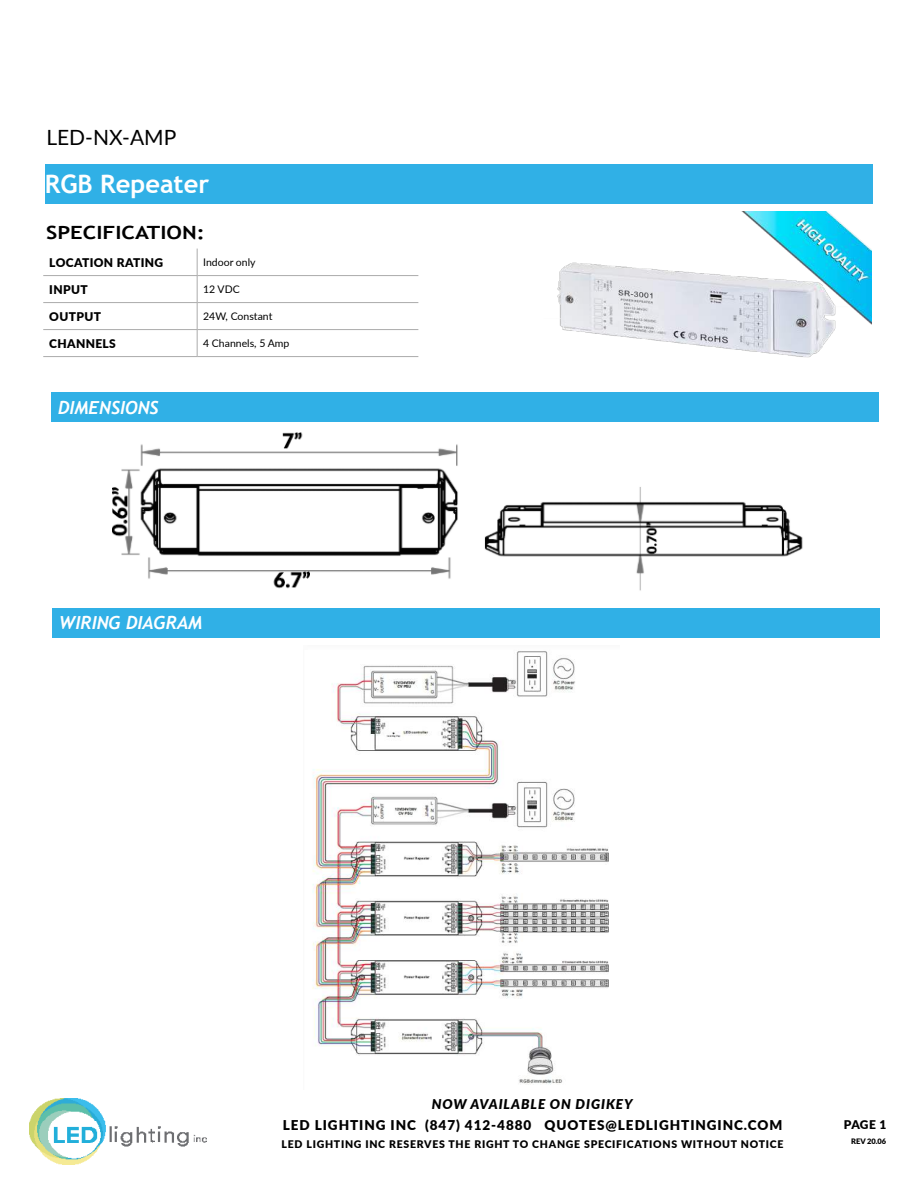
<style>
.page{position:relative;width:918px;height:1188px;background:#fff}
.page>*{position:absolute;margin:0;border:0;box-sizing:border-box;transform-origin:0 0}
.t1{font:700 25.5px "Trebuchet MS";color:#fff}
.t2{font:21px "Lato";color:#000}
.t3{font:700 18.15px "Trebuchet MS";color:#000;scale:1.21 1}
.t4{font:italic 700 18px "Trebuchet";color:#fff}
.t5{font:900 13.5px "Lato";letter-spacing:.07em;color:#000}
.t6{font:italic 900 13.5px "Lato";letter-spacing:.07em;color:#000}
.t7{font:900 12px "Lato";letter-spacing:.03em;color:#000}
.t8{font:900 10.5px "Lato";letter-spacing:.07em;color:#000}
.t9{font:10.5px "Lato";color:#000}
.t10{font:900 7.5px "Lato";color:#000}
</style>
<div class="page">
<div style="left:45px;top:164px;width:828px;height:40px;background:#30b0e6"></div>
<img style="left:29px;top:1098px;width:178px;height:66px">
<div style="left:51px;top:393px;width:828px;height:29px;background:#30b0e6"></div>
<hr style="left:43px;top:275px;width:154px;height:1px;background:#ababab">
<hr style="left:197px;top:275px;width:221px;height:1px;background:#ababab">
<hr style="left:43px;top:302px;width:154px;height:1px;background:#ababab">
<hr style="left:197px;top:302px;width:221px;height:1px;background:#ababab">
<hr style="left:43px;top:329px;width:154px;height:1px;background:#ababab">
<hr style="left:197px;top:329px;width:221px;height:1px;background:#ababab">
<svg style="left:197px;top:249px;width:1px;height:107px"></svg>
<hr style="left:43px;top:356px;width:154px;height:1px;background:#ababab">
<hr style="left:197px;top:356px;width:221px;height:1px;background:#ababab">
<div style="left:52px;top:608px;width:828px;height:30px;background:#30b0e6"></div>
<img style="left:112px;top:432px;width:691px;height:159px">
<img style="left:312px;top:651px;width:297px;height:434px">
<img style="left:526px;top:211px;width:345px;height:182px">
<h2 class="t2" style="left:46px;top:130px;width:131px">LED-NX-AMP</h2>
<h1 class="t1" style="left:45px;top:175px;width:166px">RGB Repeater</h1>
<h3 class="t3" style="left:46px;top:226px;width:133px">SPECIFICATION:</h3>
<p class="t7" style="left:49px;top:257px;width:115px">LOCATION RATING</p>
<p class="t9" style="left:203px;top:259px;width:54px">Indoor only</p>
<p class="t7" style="left:49px;top:284px;width:40px">INPUT</p>
<p class="t9" style="left:203px;top:286px;width:38px">12 VDC</p>
<p class="t7" style="left:49px;top:311px;width:53px">OUTPUT</p>
<p class="t9" style="left:203px;top:313px;width:71px">24W, Constant</p>
<p class="t7" style="left:49px;top:338px;width:68px">CHANNELS</p>
<p class="t9" style="left:203px;top:340px;width:88px">4 Channels, 5 Amp</p>
<h3 class="t4" style="left:58px;top:397px;width:102px">DIMENSIONS</h3>
<h3 class="t4" style="left:59px;top:613px;width:145px">WIRING DIAGRAM</h3>
<p class="t6" style="left:432px;top:1096px;width:202px">NOW AVAILABLE ON DIGIKEY</p>
<p class="t5" style="left:283px;top:1119px;width:501px">LED LIGHTING INC (847) 412-4880 QUOTES@LEDLIGHTINGINC.COM</p>
<p class="t8" style="left:282px;top:1139px;width:504px">LED LIGHTING INC RESERVES THE RIGHT TO CHANGE SPECIFICATIONS WITHOUT NOTICE</p>
<p class="t7" style="left:844px;top:1120px;width:44px">PAGE 1</p>
<p class="t10" style="left:851px;top:1138px;width:37px">REV 20.06</p>
</div>
